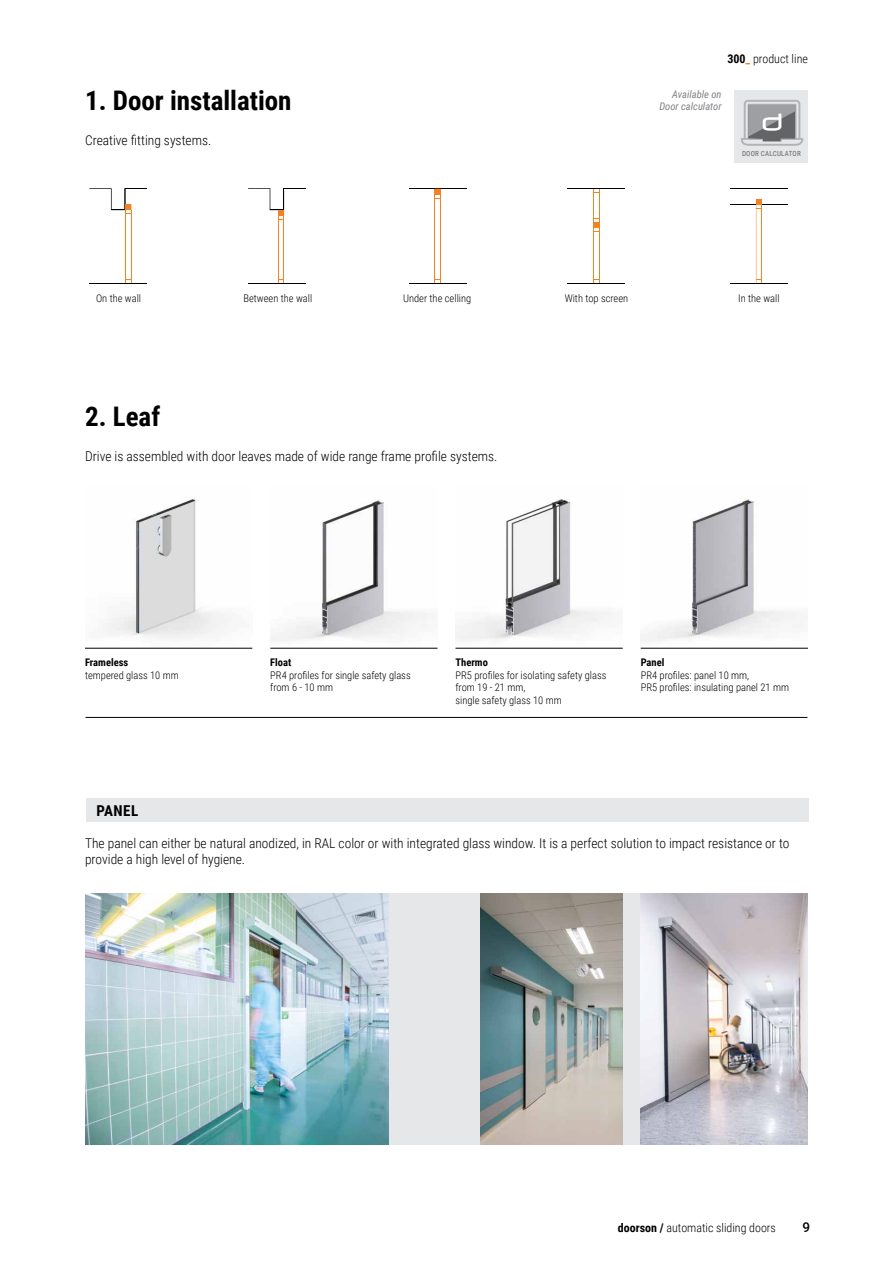
<style>
.page{position:relative;width:893px;height:1263px;background:#fff}
.page>*{position:absolute;margin:0;border:0;box-sizing:border-box;transform-origin:0 0}
.t1{font:700 27px "Roboto Condensed";color:#000}
.t2{font:700 15px "Roboto Condensed";letter-spacing:.035em;color:#000}
.t3{font:300 13.5px/16.2px "Roboto Condensed";color:#000}
.t4{font:500 13.5px "Roboto";color:#000}
.t5{font:300 12px "Roboto Condensed";color:#000}
.t6{font:300 10.5px/12.6px "Roboto Condensed";color:#000}
.t7{font:700 10.5px "Roboto Condensed";color:#000}
.t8{font:italic 10.5px/12.6px "Roboto Condensed";color:#808285;text-align:right}
.t9{font:7.05px "Roboto Condensed";letter-spacing:.035em;color:#636466}
.s1{font-weight:700}
.s2{font-weight:700;color:#f58220}
</style>
<div class="page">
<div style="left:85px;top:893px;width:722px;height:251px;background:#e6e7e8"></div>
<img style="left:85px;top:893px;width:303px;height:251px">
<img style="left:480px;top:893px;width:143px;height:251px">
<img style="left:641px;top:893px;width:167px;height:251px">
<hr style="left:86px;top:717px;width:721px;height:1px;background:#000">
<hr style="left:730px;top:188px;width:58px;height:1px;background:#000">
<hr style="left:756px;top:205px;width:1px;height:78px;background:#f58220">
<hr style="left:761px;top:199px;width:1px;height:84px;background:#f58220">
<svg style="left:730px;top:199px;width:58px;height:10px"></svg>
<hr style="left:730px;top:283px;width:58px;height:1px;background:#000">
<img style="left:455px;top:499px;width:168px;height:149px">
<hr style="left:455px;top:648px;width:168px;height:1px;background:#000">
<div style="left:734px;top:90px;width:74px;height:73px;background:#e6e7e8"></div>
<svg style="left:741px;top:100px;width:62px;height:46px"></svg>
<img style="left:270px;top:500px;width:167px;height:148px">
<img style="left:85px;top:499px;width:167px;height:149px">
<hr style="left:125px;top:210px;width:1px;height:74px;background:#f58220">
<hr style="left:131px;top:210px;width:1px;height:73px;background:#f58220">
<svg style="left:89px;top:188px;width:58px;height:26px"></svg>
<hr style="left:89px;top:283px;width:58px;height:1px;background:#000">
<hr style="left:278px;top:216px;width:1px;height:67px;background:#f58220">
<hr style="left:284px;top:216px;width:1px;height:67px;background:#f58220">
<hr style="left:248px;top:283px;width:58px;height:1px;background:#000">
<svg style="left:248px;top:188px;width:58px;height:32px"></svg>
<hr style="left:435px;top:188px;width:1px;height:95px;background:#f58220">
<hr style="left:440px;top:188px;width:1px;height:95px;background:#f58220">
<hr style="left:409px;top:188px;width:58px;height:1px;background:#000">
<svg style="left:435px;top:189px;width:5px;height:10px"></svg>
<hr style="left:409px;top:283px;width:58px;height:1px;background:#000">
<hr style="left:593px;top:188px;width:1px;height:95px;background:#f58220">
<hr style="left:599px;top:188px;width:1px;height:95px;background:#f58220">
<hr style="left:568px;top:188px;width:57px;height:1px;background:#000">
<svg style="left:594px;top:218px;width:5px;height:14px"></svg>
<hr style="left:568px;top:283px;width:57px;height:1px;background:#000">
<hr style="left:85px;top:648px;width:167px;height:1px;background:#000">
<hr style="left:270px;top:648px;width:167px;height:1px;background:#000">
<img style="left:641px;top:499px;width:167px;height:149px">
<hr style="left:641px;top:648px;width:167px;height:1px;background:#000">
<div style="left:86px;top:799px;width:722px;height:23px;background:#e6e7e8"></div>
<h1 class="t1" style="left:85px;top:82px;width:208px">1. Door installation</h1>
<p class="t3" style="left:85px;top:132px;width:128px">Creative fitting systems.</p>
<p class="t5" style="left:727px;top:50px;width:82px"><span class="s1">300</span><span class="s2">_</span> product line</p>
<p class="t8" style="left:659px;top:87px;width:64px">Available on<br>Door calculator</p>
<p class="t9" style="left:742px;top:148px;width:60px">DOOR CALCULATOR</p>
<p class="t6" style="left:96px;top:292px;width:47px">On the wall</p>
<p class="t6" style="left:243px;top:292px;width:70px">Between the wall</p>
<p class="t6" style="left:403px;top:292px;width:70px">Under the celling</p>
<p class="t6" style="left:565px;top:292px;width:65px">With top screen</p>
<h1 class="t1" style="left:85px;top:397px;width:77px">2. Leaf</h1>
<p class="t3" style="left:85px;top:447px;width:414px">Drive is assembled with door leaves made of wide range frame profile systems.</p>
<p class="t6" style="left:738px;top:292px;width:43px">In the wall</p>
<p class="t7" style="left:85px;top:655px;width:45px">Frameless</p>
<p class="t6" style="left:85px;top:668px;width:95px">tempered glass 10 mm</p>
<h2 class="t2" style="left:96px;top:800px;width:44px">PANEL</h2>
<p class="t7" style="left:270px;top:655px;width:23px">Float</p>
<p class="t6" style="left:270px;top:668px;width:142px">PR4 profiles for single safety glass from 6 - 10 mm</p>
<p class="t7" style="left:455px;top:655px;width:34px">Thermo</p>
<p class="t6" style="left:455px;top:668px;width:152px">PR5 profiles for isolating safety glass from 19 - 21 mm,<br>single safety glass 10 mm</p>
<p class="t7" style="left:641px;top:655px;width:25px">Panel</p>
<p class="t6" style="left:641px;top:668px;width:150px">PR4 profiles: panel 10 mm,<br>PR5 profiles: insulating panel 21 mm</p>
<p class="t3" style="left:85px;top:834px;width:706px">The panel can either be natural anodized, in RAL color or with integrated glass window. It is a perfect solution to impact resistance or to provide a high level of hygiene.</p>
<p class="t5" style="left:618px;top:1220px;width:159px"><span class="s1">doorson /</span> automatic sliding doors</p>
<p class="t4" style="left:802px;top:1218px;width:9px">9</p>
</div>
